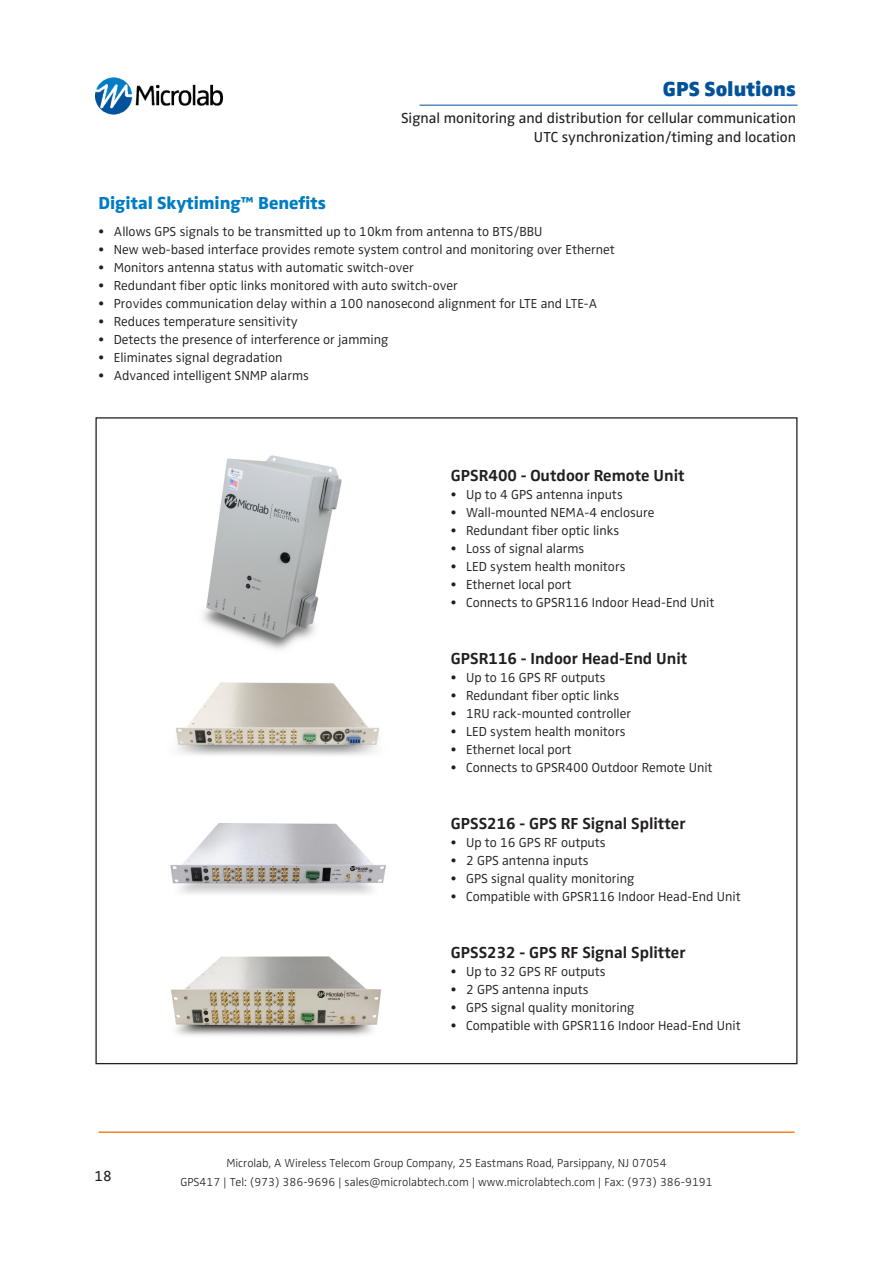
<style>
.page{position:relative;width:893px;height:1263px;background:#fff}
.page>*{position:absolute;margin:0;border:0;box-sizing:border-box;transform-origin:0 0}
.t1{font:900 21px "Zwo Pro";color:#01529a}
.bullets{font:800 18px "Zwo Pro";color:#007cc2}
.bullets-2{font:700 16.5px "Zwo Pro";color:#231f20}
.t2{font:15px "Zwo Pro";color:#231f20}
.bullets-3{font:300 13.5px "Zwo Pro";color:#231f20}
.t3{font:300 12px "Zwo Pro";color:#231f20}
</style>
<div class="page">
<hr style="left:99px;top:1131px;width:696px;height:2px;background:#f58220">
<hr style="left:419px;top:105px;width:378px;height:1px;background:#01529a">
<img style="left:203px;top:455px;width:139px;height:195px">
<img style="left:175px;top:682px;width:205px;height:74px">
<img style="left:170px;top:823px;width:216px;height:71px">
<img style="left:171px;top:956px;width:211px;height:80px">
<img style="left:95px;top:77px;width:127px;height:38px">
<p class="t1" style="left:663px;top:76px;width:135px">GPS Solutions</p>
<p class="t2" style="left:401px;top:109px;width:396px">Signal monitoring and distribution for cellular communication</p>
<p class="t2" style="left:534px;top:128px;width:264px">UTC synchronization/timing and location</p>
<p class="bullets" style="left:99px;top:192px;width:229px">Digital Skytiming™ Benefits</p>
<p class="bullets-3" style="left:99px;top:224px;width:445px">• Allows GPS signals to be transmitted up to 10km from antenna to BTS/BBU</p>
<p class="bullets-3" style="left:99px;top:242px;width:518px">• New web-based interface provides remote system control and monitoring over Ethernet</p>
<p class="bullets-3" style="left:99px;top:260px;width:317px">• Monitors antenna status with automatic switch-over</p>
<p class="bullets-3" style="left:99px;top:278px;width:361px">• Redundant fiber optic links monitored with auto switch-over</p>
<p class="bullets-3" style="left:99px;top:296px;width:500px">• Provides communication delay within a 100 nanosecond alignment for LTE and LTE-A</p>
<p class="bullets-3" style="left:99px;top:314px;width:201px">• Reduces temperature sensitivity</p>
<p class="bullets-3" style="left:99px;top:332px;width:291px">• Detects the presence of interference or jamming</p>
<p class="bullets-3" style="left:99px;top:350px;width:186px">• Eliminates signal degradation</p>
<p class="bullets-3" style="left:99px;top:368px;width:212px">• Advanced intelligent SNMP alarms</p>
<p class="bullets-2" style="left:451px;top:466px;width:235px">GPSR400 - Outdoor Remote Unit</p>
<p class="bullets-3" style="left:451px;top:486px;width:173px">• Up to 4 GPS antenna inputs</p>
<p class="bullets-3" style="left:451px;top:504px;width:205px">• Wall-mounted NEMA-4 enclosure</p>
<p class="bullets-3" style="left:451px;top:522px;width:170px">• Redundant fiber optic links</p>
<p class="bullets-3" style="left:451px;top:540px;width:135px">• Loss of signal alarms</p>
<p class="bullets-3" style="left:451px;top:558px;width:176px">• LED system health monitors</p>
<p class="bullets-3" style="left:451px;top:576px;width:122px">• Ethernet local port</p>
<p class="bullets-3" style="left:451px;top:594px;width:265px">• Connects to GPSR116 Indoor Head-End Unit</p>
<p class="bullets-2" style="left:451px;top:649px;width:238px">GPSR116 - Indoor Head-End Unit</p>
<p class="bullets-3" style="left:451px;top:669px;width:156px">• Up to 16 GPS RF outputs</p>
<p class="bullets-3" style="left:451px;top:687px;width:170px">• Redundant fiber optic links</p>
<p class="bullets-3" style="left:451px;top:705px;width:182px">• 1RU rack-mounted controller</p>
<p class="bullets-3" style="left:451px;top:723px;width:176px">• LED system health monitors</p>
<p class="bullets-3" style="left:451px;top:741px;width:122px">• Ethernet local port</p>
<p class="bullets-3" style="left:451px;top:759px;width:263px">• Connects to GPSR400 Outdoor Remote Unit</p>
<p class="bullets-2" style="left:451px;top:814px;width:236px">GPSS216 - GPS RF Signal Splitter</p>
<p class="bullets-3" style="left:451px;top:834px;width:156px">• Up to 16 GPS RF outputs</p>
<p class="bullets-3" style="left:451px;top:852px;width:139px">• 2 GPS antenna inputs</p>
<p class="bullets-3" style="left:451px;top:870px;width:185px">• GPS signal quality monitoring</p>
<p class="bullets-3" style="left:451px;top:888px;width:291px">• Compatible with GPSR116 Indoor Head-End Unit</p>
<p class="t2" style="left:94px;top:1167px;width:19px">18</p>
<p class="bullets-2" style="left:451px;top:943px;width:236px">GPSS232 - GPS RF Signal Splitter</p>
<p class="bullets-3" style="left:451px;top:964px;width:156px">• Up to 32 GPS RF outputs</p>
<p class="bullets-3" style="left:451px;top:982px;width:139px">• 2 GPS antenna inputs</p>
<p class="bullets-3" style="left:451px;top:1000px;width:185px">• GPS signal quality monitoring</p>
<p class="bullets-3" style="left:451px;top:1018px;width:291px">• Compatible with GPSR116 Indoor Head-End Unit</p>
<p class="t3" style="left:226px;top:1156px;width:442px">Microlab, A Wireless Telecom Group Company, 25 Eastmans Road, Parsippany, NJ 07054</p>
<p class="t3" style="left:180px;top:1175px;width:534px">GPS417 | Tel: (973) 386-9696 | sales@microlabtech.com | www.microlabtech.com | Fax: (973) 386-9191</p>
</div>
